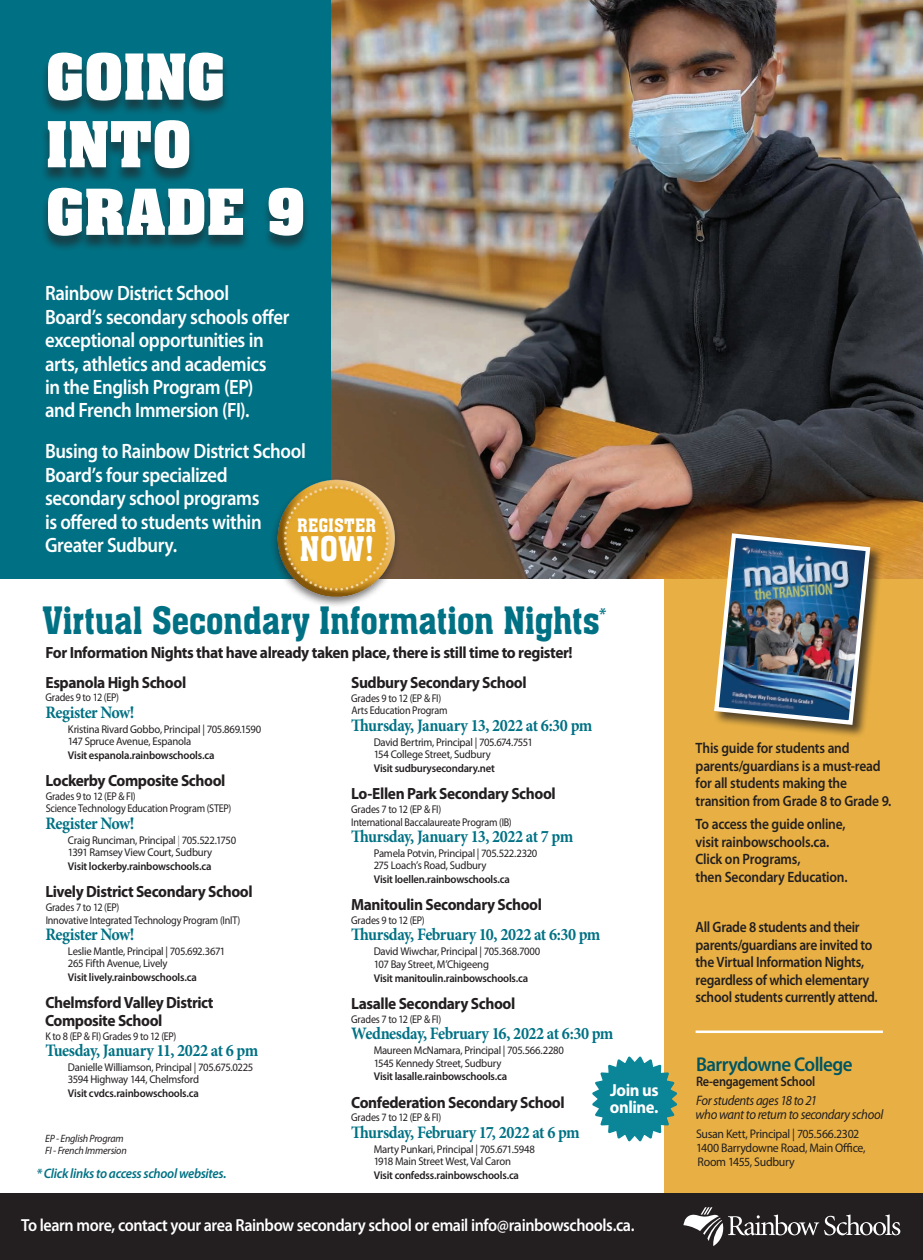
<style>
.page{position:relative;width:923px;height:1260px;background:#fff}
.page>*{position:absolute;margin:0;border:0;box-sizing:border-box;transform-origin:0 0}
.t1{font:700 62.12px/67.6px "Aachen BT";letter-spacing:-.015em;color:#fff}
.t2{font:37.12px "Aachen BT";letter-spacing:-.015em;color:#007184;scale:.91 1}
.t3{font:33.38px "Aachen BT";color:#fff;scale:.91 1}
.t4{font:600 20.88px/23.4px "Myriad Pro";letter-spacing:-.02em;color:#fff;scale:.9 1}
.t5{font:600 20px "Myriad Pro";letter-spacing:-.03em;color:#005563;scale:.95 1}
.t6{font:18.25px "Aachen BT";letter-spacing:.005em;color:#fff;scale:.91 1}
.t7{font:700 17.5px "Minion Pro";letter-spacing:-.03em;color:#007184;scale:.92 1}
.t8{font:600 17.5px "Myriad Pro";letter-spacing:-.025em;color:#fff;scale:.92 1}
.t9{font:700 17.5px/17px "Myriad Pro";letter-spacing:-.03em;color:#fff;scale:.95 1}
.t10{font:700 16.25px/17.5px "Myriad Pro";letter-spacing:-.025em;color:#231f20;scale:.95 1}
.t11{font:600 15px/17.5px "Myriad Pro";letter-spacing:-.02em;color:#231f20;scale:.9 1}
.t12{font:italic 13.75px/13.8px "Myriad Pro";letter-spacing:-.03em;color:#231f20;scale:.93 1}
.t13{font:italic 600 13.75px "Myriad Pro";letter-spacing:-.025em;color:#007184;scale:.95 1}
.t14{font:600 13.75px "Myriad Pro";letter-spacing:-.025em;color:#231f20;scale:.9 1}
.t15{font:12.5px "Myriad Pro";letter-spacing:-.025em;color:#231f20;scale:.95 1}
.t16{font:11.25px "Myriad Pro";letter-spacing:-.025em;color:#231f20;scale:.95 1}
.t17{font:11.25px "Myriad Pro";letter-spacing:-.025em;color:#231f20;scale:.9 1}
.t18{font:600 11.25px "Myriad Pro";letter-spacing:-.02em;color:#231f20;scale:.95 1}
.t19{font:italic 10.62px "Myriad Pro";letter-spacing:-.025em;color:#231f20;scale:.95 1}
.s1{color:#939598}
</style>
<div class="page">
<div style="left:0;top:0;width:332px;height:579px;background:#007184"></div>
<div style="left:40px;top:54px;width:271px;height:199px;background:#231f20;opacity:.6"></div>
<div style="left:664px;top:568px;width:258px;height:686px;background:#e8b044"></div>
<div style="left:0;top:1193px;width:922px;height:67px;background:#231f20"></div>
<img style="left:332px;top:0;width:590px;height:579px">
<svg style="left:592px;top:1056px;width:86px;height:86px"></svg>
<div style="left:713px;top:533px;width:171px;height:205px;background:#231f20;opacity:.75"></div>
<img style="left:711px;top:531px;width:161px;height:196px">
<hr style="left:695px;top:1031px;width:187px;height:2px;background:#fff">
<svg style="left:683px;top:1207px;width:217px;height:39px"></svg>
<div style="left:270px;top:477px;width:131px;height:131px;background:#231f20;opacity:.6"></div>
<img style="left:277px;top:478px;width:120px;height:120px">
<h1 class="t1" style="left:45px;top:42px;width:263px">GOING<br>INTO<br>GRADE 9</h1>
<p class="t4" style="left:45px;top:282px;width:273px">Rainbow District School<br>Board’s secondary schools offer exceptional opportunities in arts, athletics and academics<br>in the English Program (EP)<br>and French Immersion (FI).</p>
<p class="t4" style="left:45px;top:440px;width:291px">Busing to Rainbow District School<br>Board’s four specialized secondary school programs<br>is offered to students within<br>Greater Sudbury.</p>
<h5 class="t6" style="left:297px;top:514px;width:88px">REGISTER</h5>
<h5 class="t3" style="left:299px;top:528px;width:83px">NOW!</h5>
<h2 class="t2" style="left:42px;top:597px;width:620px">Virtual Secondary Information Nights<sup>*</sup></h2>
<h3 class="t10" style="left:45px;top:644px;width:556px">For Information Nights that have already taken place, there is still time to register!</h3>
<h4 class="t10" style="left:45px;top:674px;width:150px">Espanola High School</h4>
<p class="t17" style="left:45px;top:691px;width:83px">Grades 9 to 12 (EP)</p>
<h5 class="t7" style="left:45px;top:701px;width:98px">Register Now!</h5>
<p class="t16" style="left:68px;top:723px;width:205px">Kristina Rivard Gobbo, Principal | 705.869.1590</p>
<p class="t16" style="left:68px;top:735px;width:131px">147 Spruce Avenue, Espanola</p>
<p class="t18" style="left:68px;top:749px;width:156px">Visit espanola.rainbowschools.ca</p>
<h4 class="t10" style="left:45px;top:772px;width:191px">Lockerby Composite School</h4>
<p class="t17" style="left:46px;top:790px;width:101px">Grades 9 to 12 (EP &amp; FI)</p>
<p class="t17" style="left:46px;top:802px;width:208px">Science Technology Education Program (STEP)</p>
<h5 class="t7" style="left:45px;top:813px;width:98px">Register Now!</h5>
<p class="t16" style="left:68px;top:834px;width:178px">Craig Runciman, Principal <span class="s1">|</span> 705.522.1750</p>
<p class="t16" style="left:68px;top:846px;width:153px">1391 Ramsey View Court, Sudbury</p>
<p class="t18" style="left:68px;top:860px;width:153px">Visit lockerby.rainbowschools.ca</p>
<h4 class="t10" style="left:45px;top:883px;width:219px">Lively District Secondary School</h4>
<p class="t17" style="left:46px;top:901px;width:83px">Grades 7 to 12 (EP)</p>
<p class="t17" style="left:46px;top:914px;width:218px">Innovative Integrated Technology Program (InIT)</p>
<h5 class="t7" style="left:45px;top:924px;width:98px">Register Now!</h5>
<p class="t16" style="left:68px;top:945px;width:167px">Leslie Mantle, Principal | 705.692.3671</p>
<p class="t16" style="left:68px;top:957px;width:106px">265 Fifth Avenue, Lively</p>
<p class="t18" style="left:68px;top:971px;width:137px">Visit lively.rainbowschools.ca</p>
<h4 class="t10" style="left:45px;top:994px;width:179px">Chelmsford Valley District<br>Composite School</h4>
<p class="t17" style="left:45px;top:1030px;width:147px">K to 8 (EP &amp; FI) Grades 9 to 12 (EP)</p>
<h5 class="t7" style="left:45px;top:1040px;width:233px">Tuesday, January 11, 2022 at 6 pm</h5>
<p class="t16" style="left:68px;top:1061px;width:197px">Danielle Williamson, Principal | 705.675.0225</p>
<p class="t16" style="left:68px;top:1073px;width:139px">3594 Highway 144, Chelmsford</p>
<p class="t18" style="left:68px;top:1087px;width:139px">Visit cvdcs.rainbowschools.ca</p>
<h4 class="t10" style="left:351px;top:674px;width:186px">Sudbury Secondary School</h4>
<p class="t17" style="left:351px;top:692px;width:101px">Grades 9 to 12 (EP &amp; FI)</p>
<p class="t17" style="left:351px;top:705px;width:108px">Arts Education Program</p>
<h5 class="t7" style="left:351px;top:715px;width:264px">Thursday, January 13, 2022 at 6:30 pm</h5>
<p class="t16" style="left:373px;top:736px;width:169px">David Bertrim, Principal | 705.674.7551</p>
<p class="t16" style="left:373px;top:748px;width:125px">154 College Street, Sudbury</p>
<p class="t18" style="left:373px;top:762px;width:129px">Visit sudburysecondary.net</p>
<h4 class="t10" style="left:351px;top:785px;width:217px">Lo-Ellen Park Secondary School</h4>
<p class="t17" style="left:351px;top:803px;width:101px">Grades 7 to 12 (EP &amp; FI)</p>
<p class="t17" style="left:351px;top:816px;width:180px">International Baccalaureate Program (IB)</p>
<h5 class="t7" style="left:351px;top:826px;width:243px">Thursday, January 13, 2022 at 7 pm</h5>
<p class="t16" style="left:373px;top:847px;width:174px">Pamela Potvin, Principal | 705.522.2320</p>
<p class="t16" style="left:373px;top:859px;width:120px">275 Loach’s Road, Sudbury</p>
<p class="t18" style="left:373px;top:873px;width:145px">Visit loellen.rainbowschools.ca</p>
<h4 class="t10" style="left:351px;top:896px;width:202px">Manitoulin Secondary School</h4>
<p class="t17" style="left:351px;top:914px;width:83px">Grades 9 to 12 (EP)</p>
<h5 class="t7" style="left:351px;top:924px;width:272px">Thursday, February 10, 2022 at 6:30 pm</h5>
<p class="t16" style="left:373px;top:946px;width:177px">David Wiwchar, Principal | 705.368.7000</p>
<p class="t16" style="left:373px;top:958px;width:123px">107 Bay Street, M’Chigeeng</p>
<p class="t18" style="left:373px;top:972px;width:164px">Visit manitoulin.rainbowschools.ca</p>
<h4 class="t10" style="left:351px;top:995px;width:174px">Lasalle Secondary School</h4>
<p class="t17" style="left:351px;top:1013px;width:101px">Grades 7 to 12 (EP &amp; FI)</p>
<h5 class="t7" style="left:351px;top:1023px;width:286px">Wednesday, February 16, 2022 at 6:30 pm</h5>
<p class="t16" style="left:373px;top:1044px;width:202px">Maureen McNamara, Principal | 705.566.2280</p>
<p class="t16" style="left:373px;top:1057px;width:136px">1545 Kennedy Street, Sudbury</p>
<p class="t18" style="left:373px;top:1070px;width:142px">Visit lasalle.rainbowschools.ca</p>
<h4 class="t10" style="left:351px;top:1094px;width:226px">Confederation Secondary School</h4>
<p class="t17" style="left:351px;top:1112px;width:101px">Grades 7 to 12 (EP &amp; FI)</p>
<h5 class="t7" style="left:351px;top:1122px;width:250px">Thursday, February 17, 2022 at 6 pm</h5>
<p class="t16" style="left:373px;top:1143px;width:171px">Marty Punkari, Principal | 705.671.5948</p>
<p class="t16" style="left:373px;top:1155px;width:146px">1918 Main Street West, Val Caron</p>
<p class="t18" style="left:373px;top:1169px;width:154px">Visit confedss.rainbowschools.ca</p>
<p class="t9" style="left:610px;top:1082px;width:53px">Join us online.</p>
<p class="t19" style="left:45px;top:1133px;width:84px">EP - English Program</p>
<p class="t19" style="left:45px;top:1144px;width:87px">FI - French Immersion</p>
<p class="t13" style="left:36px;top:1166px;width:201px">* Click links to access school websites.</p>
<p class="t8" style="left:21px;top:1215px;width:668px">To learn more, contact your area Rainbow secondary school or email info@rainbowschools.ca.</p>
<p class="t11" style="left:695px;top:740px;width:219px">This guide for students and parents/guardians is a must-read for all students making the transition from Grade 8 to Grade 9.</p>
<p class="t11" style="left:695px;top:816px;width:168px">To access the guide online, visit rainbowschools.ca.</p>
<p class="t11" style="left:695px;top:851px;width:170px">Click on Programs,<br>then Secondary Education.</p>
<p class="t11" style="left:695px;top:919px;width:204px">All Grade 8 students and their parents/guardians are invited to the Virtual Information Nights, regardless of which elementary school students currently attend.</p>
<h4 class="t5" style="left:696px;top:1053px;width:166px">Barrydowne College</h4>
<p class="t14" style="left:696px;top:1073px;width:134px">Re-engagement School</p>
<p class="t12" style="left:695px;top:1094px;width:203px">For students ages 18 to 21<br>who want to return to secondary school</p>
<p class="t15" style="left:696px;top:1127px;width:173px">Susan Kett, Principal | 705.566.2302</p>
<p class="t15" style="left:696px;top:1141px;width:180px">1400 Barrydowne Road, Main Office,</p>
<p class="t15" style="left:697px;top:1155px;width:104px">Room 1455, Sudbury</p>
</div>
